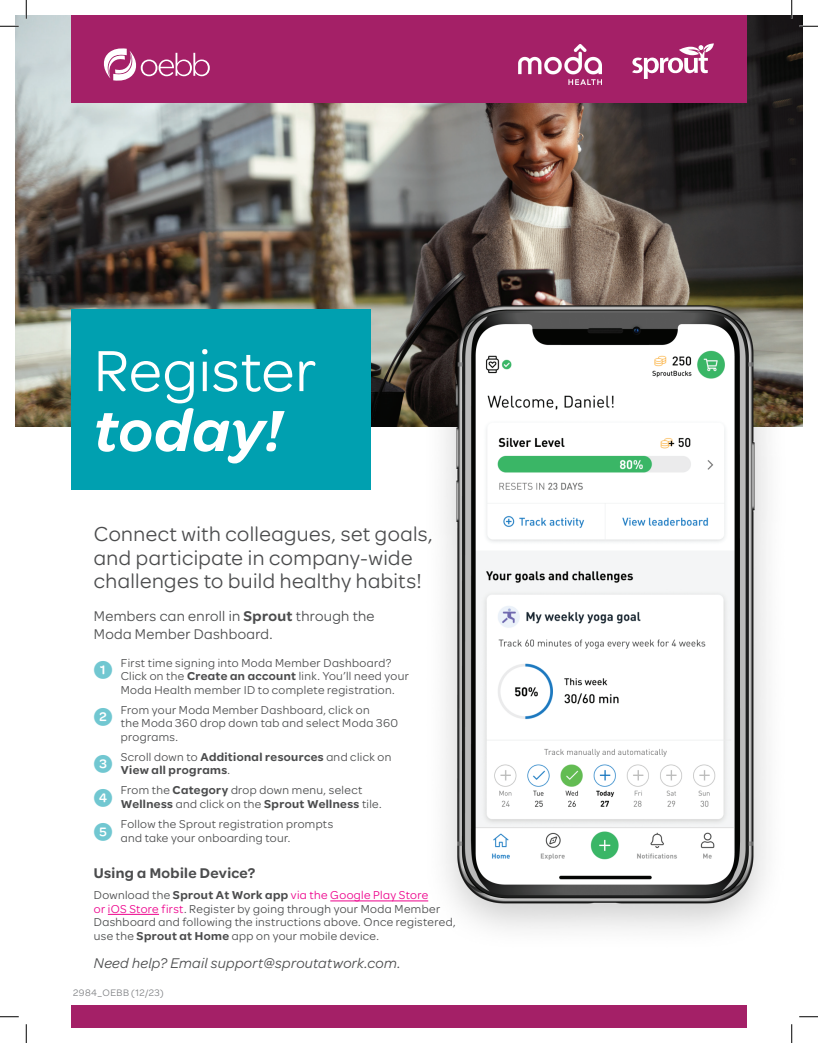
<style>
.page{position:relative;width:818px;height:1043px;background:#fff}
.page>*{position:absolute;margin:0;border:0;box-sizing:border-box;transform-origin:0 0}
.t1{font:61.75px "Omnes Moda";letter-spacing:.005em;color:#fff}
.t2{font:italic 600 61.75px "Omnes Moda";letter-spacing:.01em;color:#fff}
.t3{font:500 25px "Omnes Moda";color:#71c7d1}
.t4{font:21.62px/23.4px "Omnes Moda";letter-spacing:.02em;color:#4b4c4d}
.t5{font:15px/17.5px "Omnes Moda";letter-spacing:.02em;color:#4b4c4d}
.t6{font:italic 15px "Omnes Moda";letter-spacing:.02em;color:#4b4c4d}
.t7{font:600 15px "Omnes Moda";letter-spacing:.025em;color:#4b4c4d}
.t8{font:12.25px/13.5px "Omnes Moda";letter-spacing:.03em;color:#4b4c4d}
.t9{font:600 12.25px/13.5px "Omnes Moda";letter-spacing:.03em;color:#4b4c4d}
.t10{font:10px "Omnes Moda";letter-spacing:.05em;color:#7e8083}
.s1{font-weight:600}
.s2{font-weight:400}
.s3{color:#ed028c}
</style>
<div class="page">
<img style="left:15px;top:15px;width:787px;height:411px">
<div style="left:71px;top:15px;width:675px;height:88px;background:#a42067"></div>
<img style="left:519px;top:44px;width:82px;height:41px">
<div style="left:71px;top:1005px;width:675px;height:23px;background:#a42067"></div>
<svg style="left:632px;top:43px;width:81px;height:36px"></svg>
<img style="left:418px;top:282px;width:373px;height:647px">
<div style="left:71px;top:309px;width:300px;height:180px;background:#00a0b0"></div>
<hr style="left:330px;top:900px;width:98px;height:1px;background:#ed028c">
<hr style="left:108px;top:914px;width:51px;height:1px;background:#ed028c">
<svg style="left:104px;top:48px;width:106px;height:33px"></svg>
<svg style="left:0;top:25px;width:19px;height:2px"></svg>
<svg style="left:799px;top:25px;width:19px;height:2px"></svg>
<svg style="left:0;top:1016px;width:19px;height:1px"></svg>
<svg style="left:799px;top:1016px;width:19px;height:1px"></svg>
<svg style="left:25px;top:0;width:2px;height:19px"></svg>
<svg style="left:25px;top:1024px;width:2px;height:18px"></svg>
<svg style="left:790px;top:0;width:2px;height:19px"></svg>
<svg style="left:791px;top:1024px;width:1px;height:18px"></svg>
<h1 class="t1" style="left:94px;top:329px;width:224px">Register</h1>
<h1 class="t2" style="left:94px;top:387px;width:190px">today!</h1>
<h3 class="t4" style="left:94px;top:521px;width:340px">Connect with colleagues, set goals, and participate in company-wide challenges to build healthy habits!</h3>
<p class="t5" style="left:94px;top:606px;width:282px">Members can enroll in <span class="s1">Sprout</span> through the<br>Moda Member Dashboard.</p>
<p class="t8" style="left:121px;top:655px;width:289px">First time signing into Moda Member Dashboard?<br>Click on the <span class="s1">Create an account</span> link. You’ll need your<br>Moda Health member ID to complete registration.</p>
<h2 class="t3" style="left:94px;top:652px;width:20px">1</h2>
<h2 class="t3" style="left:94px;top:699px;width:20px">2</h2>
<p class="t8" style="left:121px;top:702px;width:279px">From your Moda Member Dashboard, click on<br>the Moda 360 drop down tab and select Moda 360 programs.</p>
<p class="t9" style="left:94px;top:749px;width:299px;text-indent:27px"><span class="s2">Scroll down to</span> Additional resources <span class="s2">and click on<br></span><sup>3</sup> View all programs<span class="s2">.</span></p>
<p class="t8" style="left:94px;top:782px;width:289px;text-indent:27px">From the <span class="s1">Category</span> drop down menu, select<br><sup>4</sup> <span class="s1">Wellness</span> and click on the <span class="s1">Sprout Wellness</span> tile.</p>
<p class="t8" style="left:94px;top:816px;width:241px;text-indent:27px">Follow the Sprout registration prompts<br><sup>5</sup> and take your onboarding tour.</p>
<p class="t7" style="left:94px;top:862px;width:163px">Using a Mobile Device?</p>
<p class="t8" style="left:94px;top:887px;width:363px">Download the <span class="s1">Sprout At Work app</span> <span class="s3">via the Google Play Store<br>or iOS Store first</span>. Register by going through your Moda Member Dashboard and following the instructions above. Once registered, use the <span class="s1">Sprout at Home</span> app on your mobile device.</p>
<p class="t6" style="left:94px;top:952px;width:308px">Need help? Email support@sproutatwork.com.</p>
<p class="t10" style="left:73px;top:985px;width:92px">2984_OEBB (12/23)</p>
</div>
